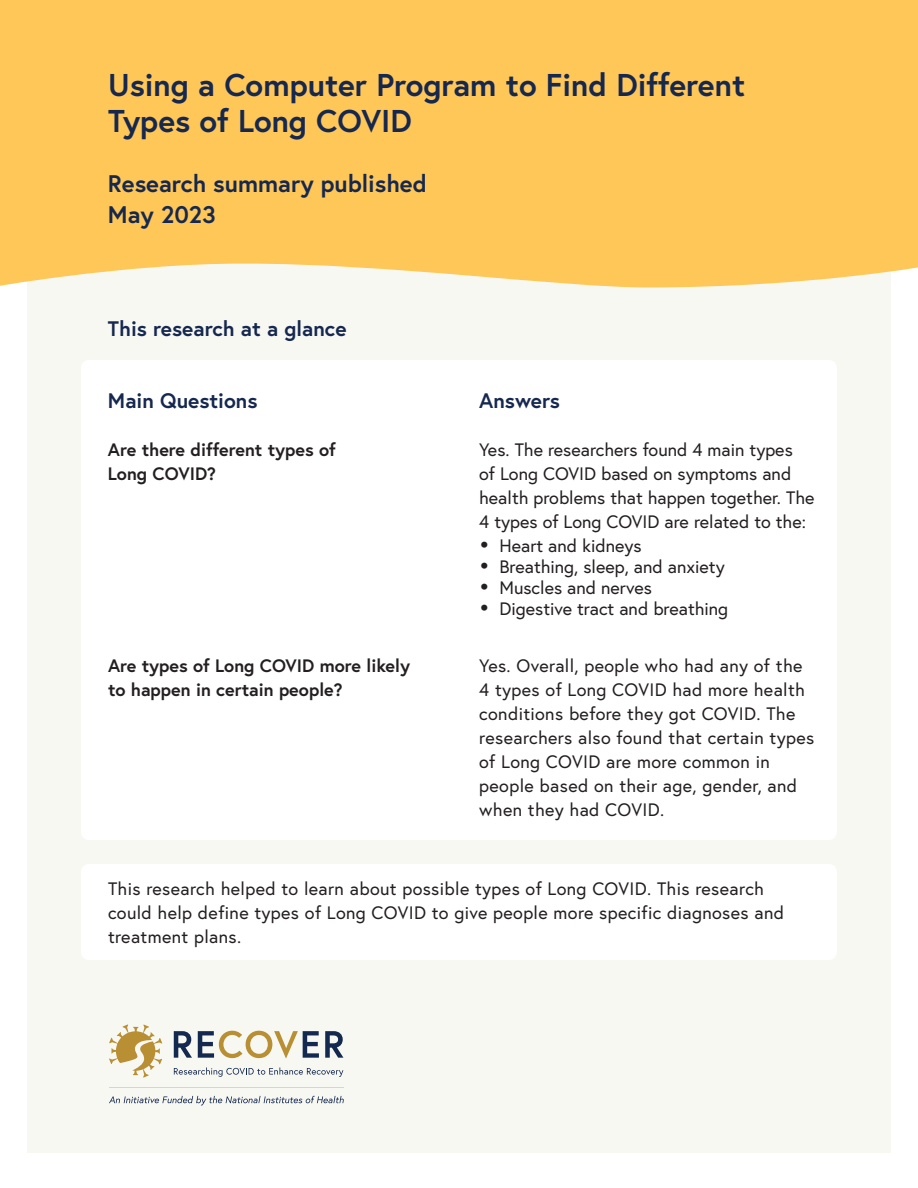
<style>
.page{position:relative;width:918px;height:1188px;background:#fff}
.page>*{position:absolute;margin:0;border:0;box-sizing:border-box;transform-origin:0 0}
.t1{font:700 31.5px/36px "Europa";color:#16284f}
.t2{font:700 24px/31.5px "Europa";color:#16284f}
.t3{font:700 21px "Europa";color:#16284f}
.t4{font:18px/24px "Europa";letter-spacing:.02em;color:#231f20}
.t5{font:18px/24px "Europa";color:#231f20}
.t6{font:700 18px/24px "Europa";color:#231f20}
.s1{font-weight:700;font-size:21px}
</style>
<div class="page">
<div style="left:27px;top:27px;width:864px;height:1125px;background:#f8f8f3"></div>
<div style="left:0;top:0;width:918px;height:288px;background:#fec757"></div>
<div style="left:81px;top:864px;width:756px;height:96px;background:#fff;border-radius:8px"></div>
<div style="left:81px;top:360px;width:756px;height:480px;background:#fff;border-radius:8px"></div>
<img style="left:109px;top:1030px;width:235px;height:76px">
<svg style="left:174px;top:1031px;width:18px;height:27px"></svg>
<svg style="left:198px;top:1031px;width:121px;height:28px"></svg>
<svg style="left:325px;top:1031px;width:18px;height:27px"></svg>
<svg style="left:174px;top:1067px;width:169px;height:10px"></svg>
<svg style="left:109px;top:1024px;width:53px;height:54px"></svg>
<hr style="left:109px;top:1088px;width:235px;height:1px;background:#cfd6de">
<svg style="left:109px;top:1096px;width:235px;height:9px"></svg>
<h1 class="t1" style="left:108px;top:66px;width:639px">Using a Computer Program to Find Different<br>Types of Long COVID</h1>
<h2 class="t2" style="left:108px;top:167px;width:320px">Research summary published<br>May 2023</h2>
<p class="t3" style="left:108px;top:314px;width:240px">This research at a glance</p>
<h3 class="t3" style="left:108px;top:386px;width:151px">Main Questions</h3>
<p class="t6" style="left:108px;top:437px;width:229px">Are there different types of<br>Long COVID?</p>
<h3 class="t3" style="left:479px;top:386px;width:82px">Answers</h3>
<p class="t5" style="left:479px;top:437px;width:337px">Yes. The researchers found 4 main types<br>of Long COVID based on symptoms and health problems that happen together. The 4 types of Long COVID are related to the:</p>
<p class="t5" style="left:479px;top:533px;width:164px"><span class="s1">•</span> Heart and kidneys</p>
<p class="t5" style="left:479px;top:554px;width:247px"><span class="s1">•</span> Breathing, sleep, and anxiety</p>
<p class="t5" style="left:479px;top:575px;width:174px"><span class="s1">•</span> Muscles and nerves</p>
<p class="t5" style="left:479px;top:596px;width:251px"><span class="s1">•</span> Digestive tract and breathing</p>
<p class="t6" style="left:108px;top:653px;width:304px">Are types of Long COVID more likely to happen in certain people?</p>
<p class="t4" style="left:479px;top:653px;width:337px">Yes. Overall, people who had any of the 4 types of Long COVID had more health conditions before they got COVID. The researchers also found that certain types of Long COVID are more common in people based on their age, gender, and when they had COVID.</p>
<p class="t4" style="left:108px;top:876px;width:678px">This research helped to learn about possible types of Long COVID. This research could help define types of Long COVID to give people more specific diagnoses and treatment plans.</p>
</div>
